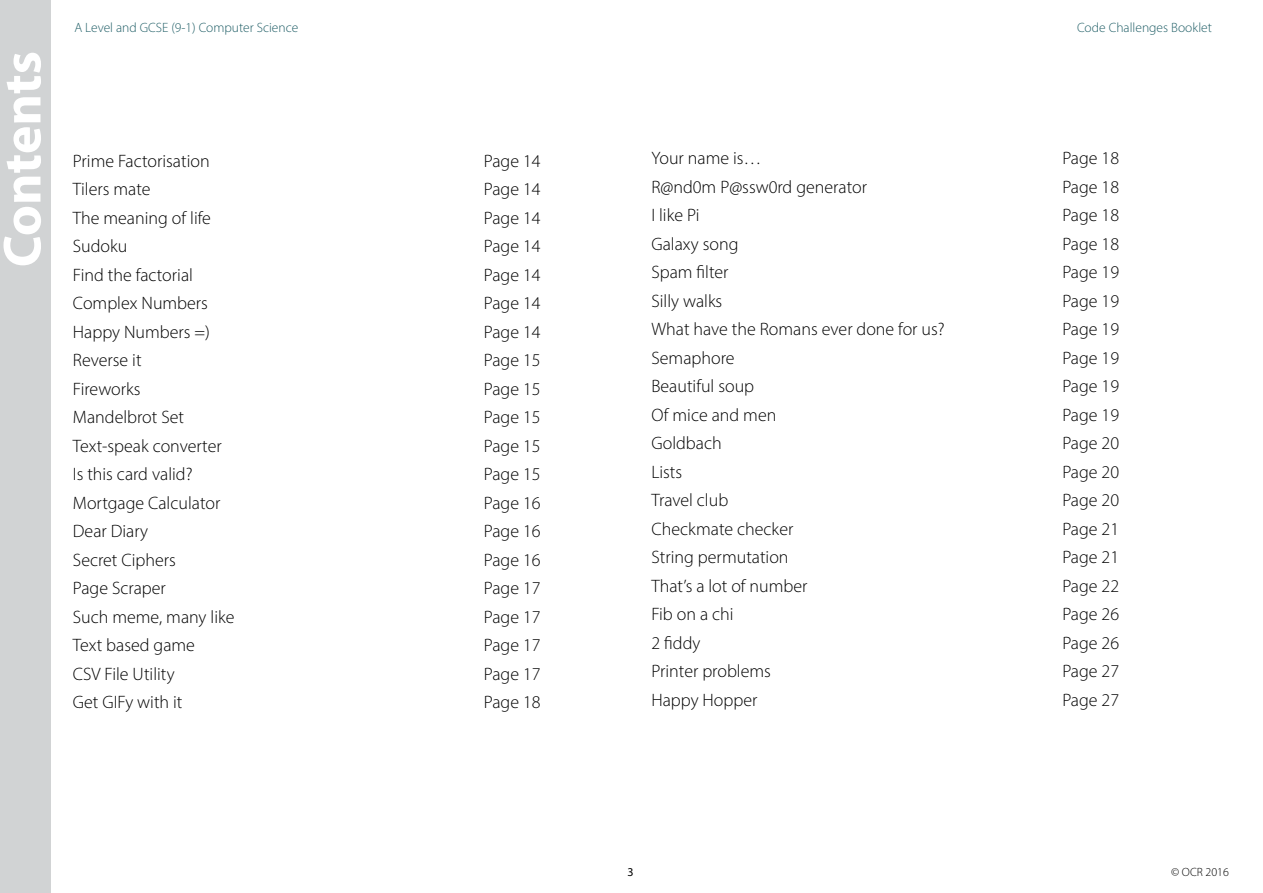
<style>
.page{position:relative;width:1263px;height:893px;background:#fff}
.page>*{position:absolute;margin:0;border:0;box-sizing:border-box;transform-origin:0 0}
.t1{font:700 54px "Myriad Pro";letter-spacing:-.005em;color:#fff}
.Body_Contents{font:300 18px "Myriad Pro";color:#000}
.t2{font:300 13.5px "Myriad Pro";color:#215f67}
.t3{font:300 12px "Myriad Pro";color:#000}
.t4{font:12px "Myriad Pro";color:#000}
</style>
<div class="page">
<div style="left:0;top:0;width:51px;height:893px;background:#d1d3d4"></div>
<h1 class="t1" style="left:-13px;top:267px;width:218px;rotate:-90deg">Contents</h1>
<p class="t2" style="left:74px;top:20px;width:225px">A Level and GCSE (9-1) Computer Science</p>
<p class="t2" style="left:1077px;top:20px;width:136px">Code Challenges Booklet</p>
<p class="Body_Contents" style="left:73px;top:150px;width:138px">Prime Factorisation</p>
<p class="Body_Contents" style="left:484px;top:150px;width:58px">Page 14</p>
<p class="Body_Contents" style="left:73px;top:178px;width:79px">Tilers mate</p>
<p class="Body_Contents" style="left:484px;top:178px;width:58px">Page 14</p>
<p class="Body_Contents" style="left:73px;top:207px;width:140px">The meaning of life</p>
<p class="Body_Contents" style="left:484px;top:207px;width:58px">Page 14</p>
<p class="Body_Contents" style="left:73px;top:235px;width:56px">Sudoku</p>
<p class="Body_Contents" style="left:484px;top:235px;width:58px">Page 14</p>
<p class="Body_Contents" style="left:73px;top:264px;width:122px">Find the factorial</p>
<p class="Body_Contents" style="left:484px;top:264px;width:58px">Page 14</p>
<p class="Body_Contents" style="left:73px;top:292px;width:137px">Complex Numbers</p>
<p class="Body_Contents" style="left:484px;top:292px;width:58px">Page 14</p>
<p class="Body_Contents" style="left:73px;top:321px;width:139px">Happy Numbers =)</p>
<p class="Body_Contents" style="left:484px;top:321px;width:58px">Page 14</p>
<p class="Body_Contents" style="left:73px;top:349px;width:70px">Reverse it</p>
<p class="Body_Contents" style="left:484px;top:349px;width:58px">Page 15</p>
<p class="Body_Contents" style="left:73px;top:378px;width:69px">Fireworks</p>
<p class="Body_Contents" style="left:484px;top:378px;width:58px">Page 15</p>
<p class="Body_Contents" style="left:73px;top:406px;width:113px">Mandelbrot Set</p>
<p class="Body_Contents" style="left:484px;top:406px;width:58px">Page 15</p>
<p class="Body_Contents" style="left:73px;top:435px;width:150px">Text-speak converter</p>
<p class="Body_Contents" style="left:484px;top:435px;width:58px">Page 15</p>
<p class="Body_Contents" style="left:73px;top:463px;width:121px">Is this card valid?</p>
<p class="Body_Contents" style="left:484px;top:463px;width:58px">Page 15</p>
<p class="Body_Contents" style="left:73px;top:492px;width:149px">Mortgage Calculator</p>
<p class="Body_Contents" style="left:484px;top:492px;width:58px">Page 16</p>
<p class="Body_Contents" style="left:73px;top:520px;width:77px">Dear Diary</p>
<p class="Body_Contents" style="left:484px;top:520px;width:58px">Page 16</p>
<p class="Body_Contents" style="left:73px;top:549px;width:104px">Secret Ciphers</p>
<p class="Body_Contents" style="left:484px;top:549px;width:58px">Page 16</p>
<p class="Body_Contents" style="left:73px;top:577px;width:95px">Page Scraper</p>
<p class="Body_Contents" style="left:484px;top:577px;width:58px">Page 17</p>
<p class="Body_Contents" style="left:73px;top:606px;width:163px">Such meme, many like</p>
<p class="Body_Contents" style="left:484px;top:606px;width:58px">Page 17</p>
<p class="Body_Contents" style="left:73px;top:634px;width:124px">Text based game</p>
<p class="Body_Contents" style="left:484px;top:634px;width:58px">Page 17</p>
<p class="Body_Contents" style="left:73px;top:663px;width:103px">CSV File Utility</p>
<p class="Body_Contents" style="left:484px;top:663px;width:58px">Page 17</p>
<p class="Body_Contents" style="left:73px;top:691px;width:111px">Get GIFy with it</p>
<p class="Body_Contents" style="left:484px;top:691px;width:58px">Page 18</p>
<p class="Body_Contents" style="left:651px;top:147px;width:111px">Your name is…</p>
<p class="Body_Contents" style="left:1062px;top:147px;width:58px">Page 18</p>
<p class="Body_Contents" style="left:651px;top:176px;width:217px">R@nd0m P@ssw0rd generator</p>
<p class="Body_Contents" style="left:1062px;top:176px;width:58px">Page 18</p>
<p class="Body_Contents" style="left:651px;top:204px;width:50px">I like Pi</p>
<p class="Body_Contents" style="left:1062px;top:204px;width:58px">Page 18</p>
<p class="Body_Contents" style="left:651px;top:233px;width:89px">Galaxy song</p>
<p class="Body_Contents" style="left:1062px;top:233px;width:58px">Page 18</p>
<p class="Body_Contents" style="left:651px;top:261px;width:79px">Spam filter</p>
<p class="Body_Contents" style="left:1062px;top:261px;width:58px">Page 19</p>
<p class="Body_Contents" style="left:651px;top:290px;width:72px">Silly walks</p>
<p class="Body_Contents" style="left:1062px;top:290px;width:58px">Page 19</p>
<p class="Body_Contents" style="left:651px;top:318px;width:295px">What have the Romans ever done for us?</p>
<p class="Body_Contents" style="left:1062px;top:318px;width:58px">Page 19</p>
<p class="Body_Contents" style="left:651px;top:347px;width:85px">Semaphore</p>
<p class="Body_Contents" style="left:1062px;top:347px;width:58px">Page 19</p>
<p class="Body_Contents" style="left:651px;top:375px;width:104px">Beautiful soup</p>
<p class="Body_Contents" style="left:1062px;top:375px;width:58px">Page 19</p>
<p class="Body_Contents" style="left:651px;top:404px;width:126px">Of mice and men</p>
<p class="Body_Contents" style="left:1062px;top:404px;width:58px">Page 19</p>
<p class="Body_Contents" style="left:651px;top:432px;width:72px">Goldbach</p>
<p class="Body_Contents" style="left:1062px;top:432px;width:58px">Page 20</p>
<p class="Body_Contents" style="left:651px;top:461px;width:32px">Lists</p>
<p class="Body_Contents" style="left:1062px;top:461px;width:58px">Page 20</p>
<p class="Body_Contents" style="left:651px;top:489px;width:78px">Travel club</p>
<p class="Body_Contents" style="left:1062px;top:489px;width:58px">Page 20</p>
<p class="Body_Contents" style="left:651px;top:518px;width:144px">Checkmate checker</p>
<p class="Body_Contents" style="left:1062px;top:518px;width:58px">Page 21</p>
<p class="Body_Contents" style="left:651px;top:546px;width:139px">String permutation</p>
<p class="Body_Contents" style="left:1062px;top:546px;width:58px">Page 21</p>
<p class="Body_Contents" style="left:651px;top:575px;width:158px">That’s a lot of number</p>
<p class="Body_Contents" style="left:1062px;top:575px;width:58px">Page 22</p>
<p class="Body_Contents" style="left:651px;top:603px;width:84px">Fib on a chi</p>
<p class="Body_Contents" style="left:1062px;top:603px;width:58px">Page 26</p>
<p class="Body_Contents" style="left:651px;top:632px;width:50px">2 fiddy</p>
<p class="Body_Contents" style="left:1062px;top:632px;width:58px">Page 26</p>
<p class="Body_Contents" style="left:651px;top:660px;width:121px">Printer problems</p>
<p class="Body_Contents" style="left:1062px;top:660px;width:58px">Page 27</p>
<p class="Body_Contents" style="left:651px;top:689px;width:107px">Happy Hopper</p>
<p class="Body_Contents" style="left:1062px;top:689px;width:58px">Page 27</p>
<p class="t4" style="left:627px;top:865px;width:8px">3</p>
<p class="t3" style="left:1171px;top:865px;width:59px">© OCR 2016</p>
</div>
